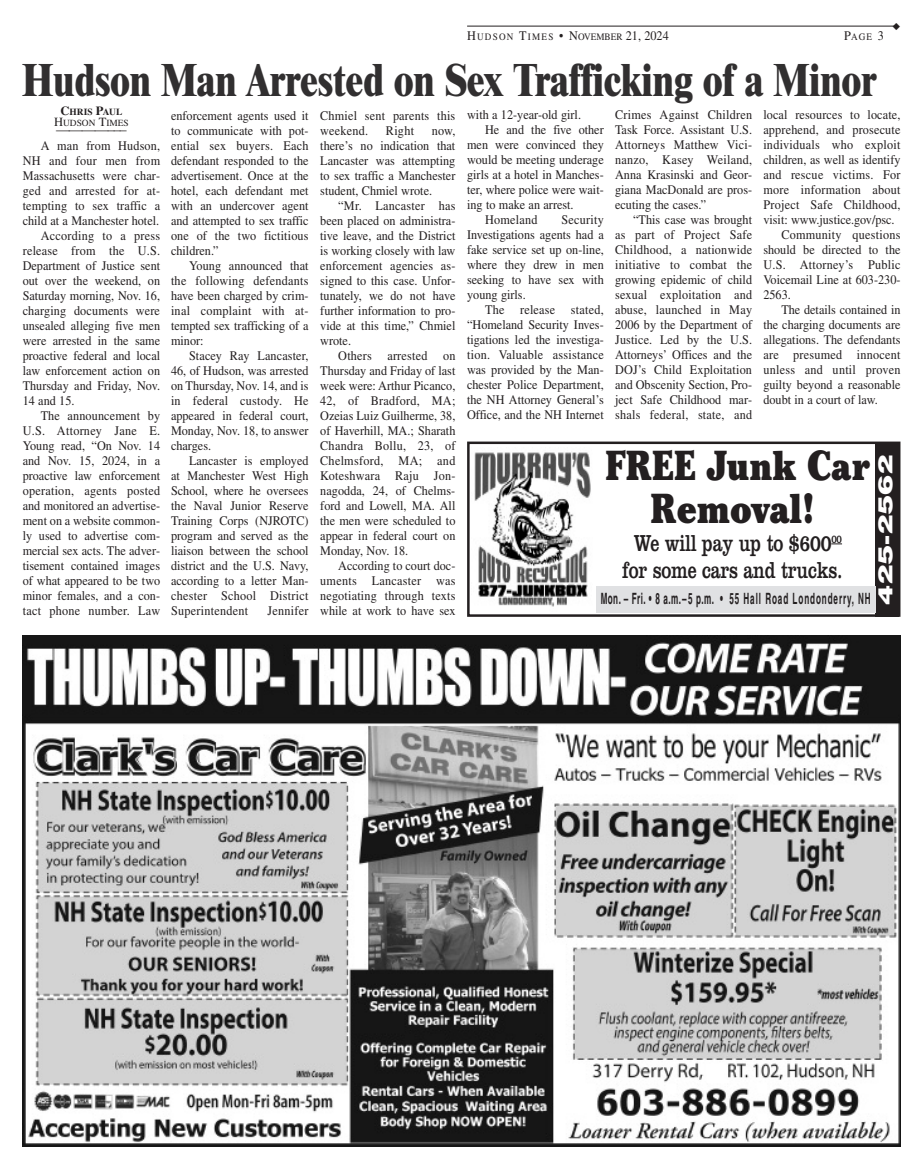
<style>
.page{position:relative;width:923px;height:1170px;background:#fff}
.page>*{position:absolute;margin:0;border:0;box-sizing:border-box;transform-origin:0 0}
.t1{font:800 45px "Times";color:#312f30;scale:.8 1}
.t2{font:900 41.62px/43.2px "Cheltenham";letter-spacing:.005em;color:#231f20;text-align:center;scale:.78 1}
.t3{font:24px/27.2px "Clarendon";letter-spacing:-.01em;color:#231f20;text-align:center;scale:.74 1}
.t4{font:900 19.88px "Helvetica";color:#fff;scale:1.52 1}
.t5{font:700 15.62px "Helvetica";letter-spacing:.11em;color:#231f20;scale:.52 1}
.t6{font:13.75px "Times";color:#231f20}
.t7{font:13.12px/15px "Times";color:#231f20;text-align:justify;scale:.93 1}
.t8{font:13.12px "Times";letter-spacing:.02em;color:#231f20;scale:.93 1}
.t9{font:9.88px "Times";letter-spacing:.135em;color:#231f20;scale:.93 1}
.t10{font:9.38px/11.2px "Times";color:#231f20;text-align:center}
.s1{font-size:13.12px}
.s2{font-weight:700;font-size:12.5px}
.s3{font-weight:700}
.s4{font-size:12.5px}
</style>
<div class="page">
<hr style="left:467px;top:26px;width:429px;height:1px;background:#231f20">
<img style="left:22px;top:636px;width:878px;height:511px">
<div style="left:467px;top:442px;width:433px;height:175px;border:2px solid #231f20"></div>
<div style="left:875px;top:443px;width:24px;height:174px;background:#231f20"></div>
<div style="left:596px;top:587px;width:279px;height:26px;background:#e0e1e3"></div>
<img style="left:474px;top:452px;width:117px;height:155px">
<p class="t9" style="left:467px;top:33px;width:218px"><span class="s1">H</span>UDSON <span class="s1">T</span>IMES <span class="s1">• N</span>OVEMBER <span class="s1">21, 2024</span></p>
<p class="t9" style="left:844px;top:33px;width:44px"><span class="s1">P</span>AGE <span class="s1">3</span></p>
<h1 class="t1" style="left:22px;top:64px;width:1068px">Hudson Man Arrested on Sex Trafficking of a Minor</h1>
<p class="t10" style="left:54px;top:107px;width:76px"><span class="s2">C</span><span class="s3">HRIS</span> <span class="s2">P</span><span class="s3">AUL<br></span><span class="s4">H</span>UDSON <span class="s4">T</span>IMES</p>
<p class="t6" style="left:56px;top:125px;width:72px">————–––</p>
<p class="t7" style="left:41px;top:140px;width:130px">A man from Hudson,</p>
<p class="t8" style="left:23px;top:156px;width:149px">NH and four men from</p>
<p class="t7" style="left:23px;top:170px;width:149px">Massachusetts were char-</p>
<p class="t8" style="left:23px;top:186px;width:149px">ged and arrested for at-</p>
<p class="t7" style="left:23px;top:200px;width:149px">tempting to sex traffic a</p>
<p class="t7" style="left:23px;top:215px;width:148px">child at a Manchester hotel.</p>
<p class="t8" style="left:41px;top:231px;width:130px">According to a press</p>
<p class="t8" style="left:23px;top:246px;width:149px">release from the U.S.</p>
<p class="t7" style="left:23px;top:260px;width:149px">Department of Justice sent</p>
<p class="t7" style="left:23px;top:275px;width:149px">out over the weekend, on</p>
<p class="t7" style="left:23px;top:290px;width:149px">Saturday morning, Nov. 16,</p>
<p class="t7" style="left:23px;top:305px;width:149px">charging documents were</p>
<p class="t7" style="left:23px;top:320px;width:149px">unsealed alleging five men</p>
<p class="t7" style="left:23px;top:335px;width:149px">were arrested in the same</p>
<p class="t7" style="left:23px;top:350px;width:149px">proactive federal and local</p>
<p class="t7" style="left:23px;top:365px;width:149px">law enforcement action on</p>
<p class="t7" style="left:23px;top:380px;width:149px">Thursday and Friday, Nov.</p>
<p class="t7" style="left:23px;top:395px;width:57px">14 and 15.</p>
<p class="t7" style="left:41px;top:410px;width:130px">The announcement by</p>
<p class="t8" style="left:23px;top:426px;width:149px">U.S. Attorney Jane E.</p>
<p class="t7" style="left:23px;top:440px;width:149px">Young read, “On Nov. 14</p>
<p class="t7" style="left:23px;top:455px;width:149px">and Nov. 15, 2024, in a</p>
<p class="t7" style="left:23px;top:470px;width:149px">proactive law enforcement</p>
<p class="t8" style="left:23px;top:486px;width:149px">operation, agents posted</p>
<p class="t7" style="left:23px;top:500px;width:149px">and monitored an advertise-</p>
<p class="t7" style="left:23px;top:515px;width:149px">ment on a website common-</p>
<p class="t7" style="left:23px;top:530px;width:149px">ly used to advertise com-</p>
<p class="t7" style="left:23px;top:545px;width:149px">mercial sex acts. The adver-</p>
<p class="t7" style="left:23px;top:560px;width:149px">tisement contained images</p>
<p class="t7" style="left:23px;top:575px;width:149px">of what appeared to be two</p>
<p class="t7" style="left:23px;top:590px;width:149px">minor females, and a con-</p>
<p class="t8" style="left:23px;top:606px;width:149px">tact phone number. Law</p>
<p class="t7" style="left:467px;top:109px;width:124px">with a 12-year-old girl.</p>
<p class="t7" style="left:485px;top:124px;width:129px">He and the five other</p>
<p class="t7" style="left:467px;top:139px;width:148px">men were convinced they</p>
<p class="t7" style="left:467px;top:154px;width:148px">would be meeting underage</p>
<p class="t7" style="left:467px;top:169px;width:148px">girls at a hotel in Manches-</p>
<p class="t7" style="left:467px;top:184px;width:148px">ter, where police were wait-</p>
<p class="t7" style="left:467px;top:199px;width:116px">ing to make an arrest.</p>
<p class="t8" style="left:485px;top:215px;width:58px">Homeland</p>
<p class="t7" style="left:615px;top:109px;width:149px">Crimes Against Children Task Force. Assistant U.S.<br>Attorneys Matthew Vici&shy;nanzo, Kasey Weiland, Anna Krasinski and Geor&shy;giana MacDonald are pros&shy;ecuting the cases.”</p>
<p class="t7" style="left:615px;top:214px;width:149px;text-indent:18px">“This case was brought as part of Project Safe Childhood, a nationwide initiative to combat the growing epidemic of child sexual exploitation and abuse, launched in May 2006 by the Department of Justice. Led by the U.S.<br>Attorneys’ Offices and the DOJ’s Child Exploitation and Obscenity Section, Pro&shy;ject Safe Childhood mar&shy;shals federal, state, and</p>
<p class="t7" style="left:763px;top:109px;width:149px">local resources to locate,</p>
<p class="t7" style="left:763px;top:124px;width:149px">apprehend, and prosecute</p>
<p class="t8" style="left:763px;top:140px;width:149px">individuals who exploit</p>
<p class="t7" style="left:763px;top:154px;width:149px">children, as well as identify</p>
<p class="t8" style="left:763px;top:170px;width:149px">and rescue victims. For</p>
<p class="t8" style="left:763px;top:185px;width:149px">more information about</p>
<p class="t8" style="left:763px;top:200px;width:149px">Project Safe Childhood,</p>
<p class="t7" style="left:763px;top:214px;width:142px">visit: www.justice.gov/psc.</p>
<p class="t8" style="left:781px;top:230px;width:130px">Community questions</p>
<p class="t7" style="left:763px;top:244px;width:149px">should be directed to the</p>
<p class="t8" style="left:763px;top:260px;width:149px">U.S. Attorney’s Public</p>
<p class="t7" style="left:763px;top:274px;width:149px">Voicemail Line at 603-230-</p>
<p class="t7" style="left:763px;top:289px;width:31px">2563.</p>
<p class="t7" style="left:781px;top:304px;width:130px">The details contained in</p>
<p class="t7" style="left:763px;top:319px;width:149px">the charging documents are</p>
<p class="t7" style="left:763px;top:334px;width:149px">allegations. The defendants</p>
<p class="t8" style="left:763px;top:350px;width:149px">are presumed innocent</p>
<p class="t8" style="left:763px;top:365px;width:149px">unless and until proven</p>
<p class="t7" style="left:763px;top:379px;width:149px">guilty beyond a reasonable</p>
<p class="t7" style="left:763px;top:394px;width:125px">doubt in a court of law.</p>
<p class="t7" style="left:320px;top:109px;width:147px">Chmiel sent parents this weekend.</p>
<p class="t7" style="left:171px;top:109px;width:149px">enforcement agents used it to communicate with pot&shy;ential sex buyers. Each defendant responded to the advertisement. Once at the hotel, each defendant met with an undercover agent and attempted to sex traffic one of the two fictitious children.”</p>
<p class="t7" style="left:171px;top:259px;width:149px;text-indent:18px">Young announced that the following defendants have been charged by crim&shy;inal complaint with at&shy;tempted sex trafficking of a minor:</p>
<p class="t7" style="left:171px;top:349px;width:149px;text-indent:18px">Stacey Ray Lancaster, 46, of Hudson, was arrested on Thursday, Nov. 14, and is in federal custody. He appeared in federal court, Monday, Nov. 18, to answer charges.</p>
<p class="t7" style="left:171px;top:454px;width:149px;text-indent:18px">Lancaster is employed at Manchester West High School, where he oversees the Naval Junior Reserve Training Corps (NJROTC) program and served as the liaison between the school district and the U.S. Navy, according to a letter Man&shy;chester School District Superintendent</p>
<p class="t7" style="left:386px;top:124px;width:32px">Right</p>
<p class="t7" style="left:320px;top:124px;width:147px;text-indent:111px">now, there’s no indication that Lancaster was attempting to sex traffic a Manchester student, Chmiel wrote.</p>
<p class="t7" style="left:320px;top:199px;width:147px;text-indent:18px">“Mr. Lancaster has been placed on administra&shy;tive leave, and the District is working closely with law enforcement agencies as&shy;signed to this case. Unfor&shy;tunately, we do not have further information to pro&shy;vide at this time,” Chmiel wrote.</p>
<p class="t7" style="left:320px;top:349px;width:147px;text-indent:18px">Others arrested on Thursday and Friday of last week were: Arthur Picanco, 42, of Bradford, MA; Ozeias Luiz Guilherme, 38, of Haverhill, MA.; Sharath Chandra Bollu, 23, of Chelmsford, MA; and Koteshwara Raju Jon&shy;nagodda, 24, of Chelms&shy;ford and Lowell, MA. All the men were scheduled to appear in federal court on Monday, Nov. 18.</p>
<p class="t7" style="left:320px;top:559px;width:147px;text-indent:18px">According to court doc&shy;uments Lancaster was negotiating through texts while at work to have sex</p>
<p class="t7" style="left:467px;top:214px;width:148px;text-indent:94px">Security Investigations agents had a fake service set up on-line, where they drew in men seeking to have sex with young girls.</p>
<p class="t7" style="left:467px;top:304px;width:148px;text-indent:18px">The release stated, “Homeland Security Inves&shy;tigations led the investiga&shy;tion. Valuable assistance was provided by the Man&shy;chester Police Department, the NH Attorney General’s Office, and the NH Internet</p>
<h2 class="t2" style="left:605px;top:447px;width:340px">FREE Junk Car<br>Removal!</h2>
<h3 class="t3" style="left:622px;top:532px;width:299px">We will pay up to $600<sup>00 </sup>for some cars and trucks.</h3>
<p class="t5" style="left:600px;top:593px;width:521px">Mon. – Fri. • 8 a.m.–5 p.m. • 55 Hall Road Londonderry, NH</p>
<h3 class="t4" style="left:878px;top:605px;width:100px;rotate:-90deg">425-2562</h3>
<p class="t8" style="left:267px;top:606px;width:46px">Jennifer</p>
</div>
